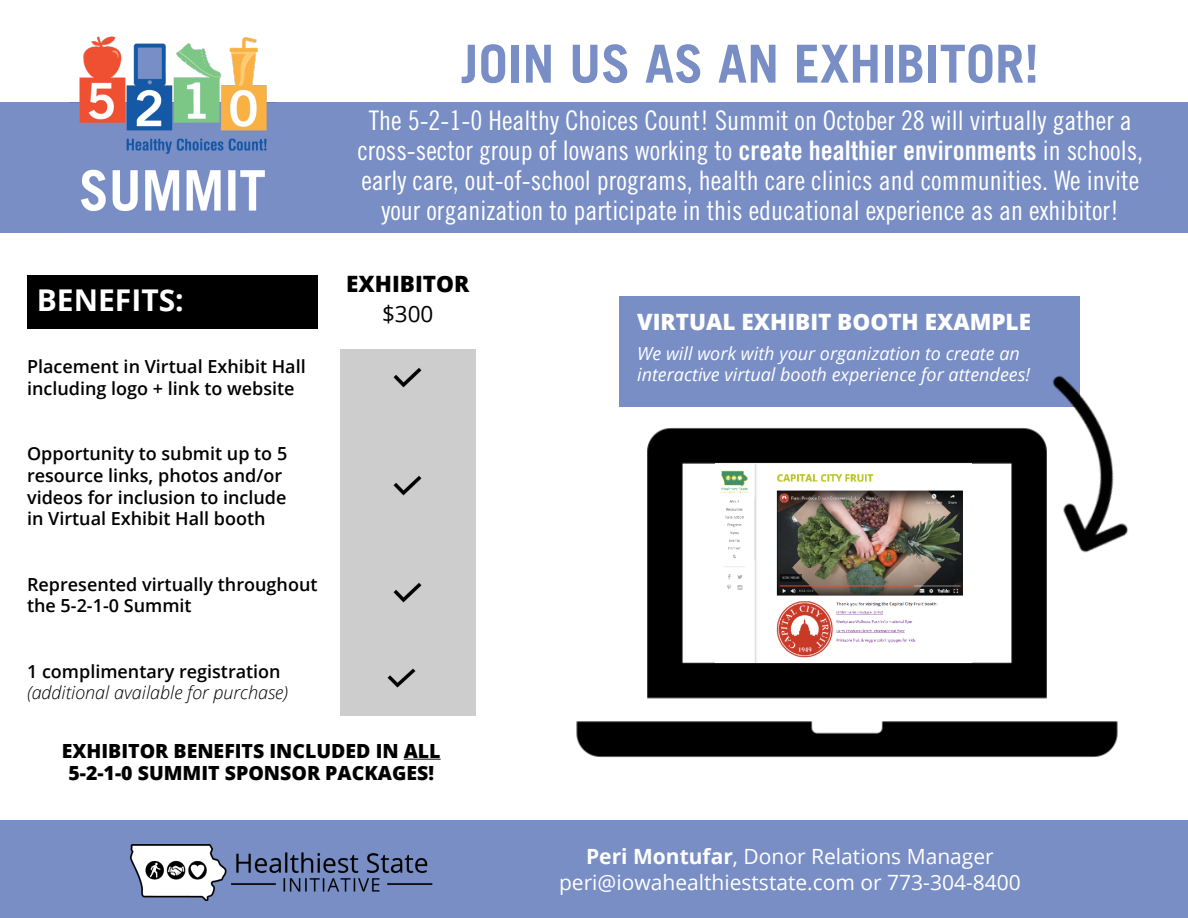
<style>
.page{position:relative;width:1188px;height:918px;background:#fff}
.page>*{position:absolute;margin:0;border:0;box-sizing:border-box;transform-origin:0 0}
.t1{font:700 52.5px "Trade Gothic";color:#798ec5}
.t2{font:700 30px "Open Sans";color:#fff}
.t3{font:27px/30px "Trade Gothic Cond Eighteen";color:#fff;text-align:center}
.t4{font:800 22.5px "Open Sans";color:#fff}
.t5{font:800 22.5px "Open Sans";color:#000}
.t6{font:22.5px "Open Sans";color:#000}
.t7{font:21px/25.2px "Open Sans";color:#fff;text-align:center}
.t8{font:800 19.5px/22.5px "Open Sans";color:#000;text-align:center}
.t9{font:600 18px/21.8px "Open Sans";color:#000}
.t10{font:italic 18px/21px "Open Sans";color:#fff}
.t11{font:italic 300 18px "Open Sans";color:#000}
.s1{font-family:"Trade Gothic Bold Cond Twenty"}
.s2{font-weight:700}
</style>
<div class="page">
<div style="left:0;top:821px;width:1188px;height:97px;background:#798ec5"></div>
<img style="left:131px;top:844px;width:302px;height:56px">
<div style="left:27px;top:275px;width:291px;height:54px;background:#000"></div>
<div style="left:340px;top:349px;width:135px;height:367px;background:#cdcdcd"></div>
<img style="left:394px;top:368px;width:28px;height:20px">
<img style="left:394px;top:476px;width:28px;height:20px">
<img style="left:394px;top:583px;width:28px;height:20px">
<img style="left:388px;top:668px;width:28px;height:20px">
<hr style="left:404px;top:759px;width:37px;height:1px;background:#000">
<div style="left:619px;top:296px;width:460px;height:110px;background:#798ec5"></div>
<img style="left:576px;top:406px;width:542px;height:352px">
<img style="left:715px;top:463px;width:257px;height:199px">
<img style="left:972px;top:359px;width:156px;height:229px">
<div style="left:0;top:103px;width:1188px;height:130px;background:#798ec5"></div>
<img style="left:69px;top:36px;width:206px;height:175px">
<p class="t2" style="left:37px;top:279px;width:149px">BENEFITS:</p>
<p class="t9" style="left:27px;top:355px;width:280px">Placement in Virtual Exhibit Hall including logo + link to website</p>
<p class="t9" style="left:27px;top:442px;width:262px">Opportunity to submit up to 5 resource links, photos and/or videos for inclusion to include in Virtual Exhibit Hall booth</p>
<p class="t9" style="left:27px;top:573px;width:292px">Represented virtually throughout the 5-2-1-0 Summit</p>
<h1 class="t1" style="left:461px;top:32px;width:579px">JOIN US AS AN EXHIBITOR!</h1>
<p class="t3" style="left:357px;top:105px;width:787px">The 5-2-1-0 Healthy Choices Count! Summit on October 28 will virtually gather a cross-sector group of Iowans working to <span class="s1">create healthier environments</span> in schools, early care, out-of-school programs, health care clinics and communities. We invite your organization to participate in this educational experience as an exhibitor!</p>
<p class="t5" style="left:346px;top:267px;width:125px">EXHIBITOR</p>
<p class="t6" style="left:382px;top:299px;width:53px">$300</p>
<p class="t4" style="left:637px;top:304px;width:395px">VIRTUAL EXHIBIT BOOTH EXAMPLE</p>
<p class="t10" style="left:637px;top:343px;width:394px">We will work with your organization to create an interactive virtual booth experience for attendees!</p>
<p class="t9" style="left:27px;top:660px;width:255px">1 complimentary registration</p>
<p class="t11" style="left:27px;top:680px;width:263px">(additional available for purchase)</p>
<p class="t8" style="left:62px;top:738px;width:380px">EXHIBITOR BENEFITS INCLUDED IN ALL<br>5-2-1-0 SUMMIT SPONSOR PACKAGES!</p>
<p class="t7" style="left:559px;top:844px;width:463px"><span class="s2">Peri Montufar</span>, Donor Relations Manager peri@iowahealthieststate.com or 773-304-8400</p>
</div>
